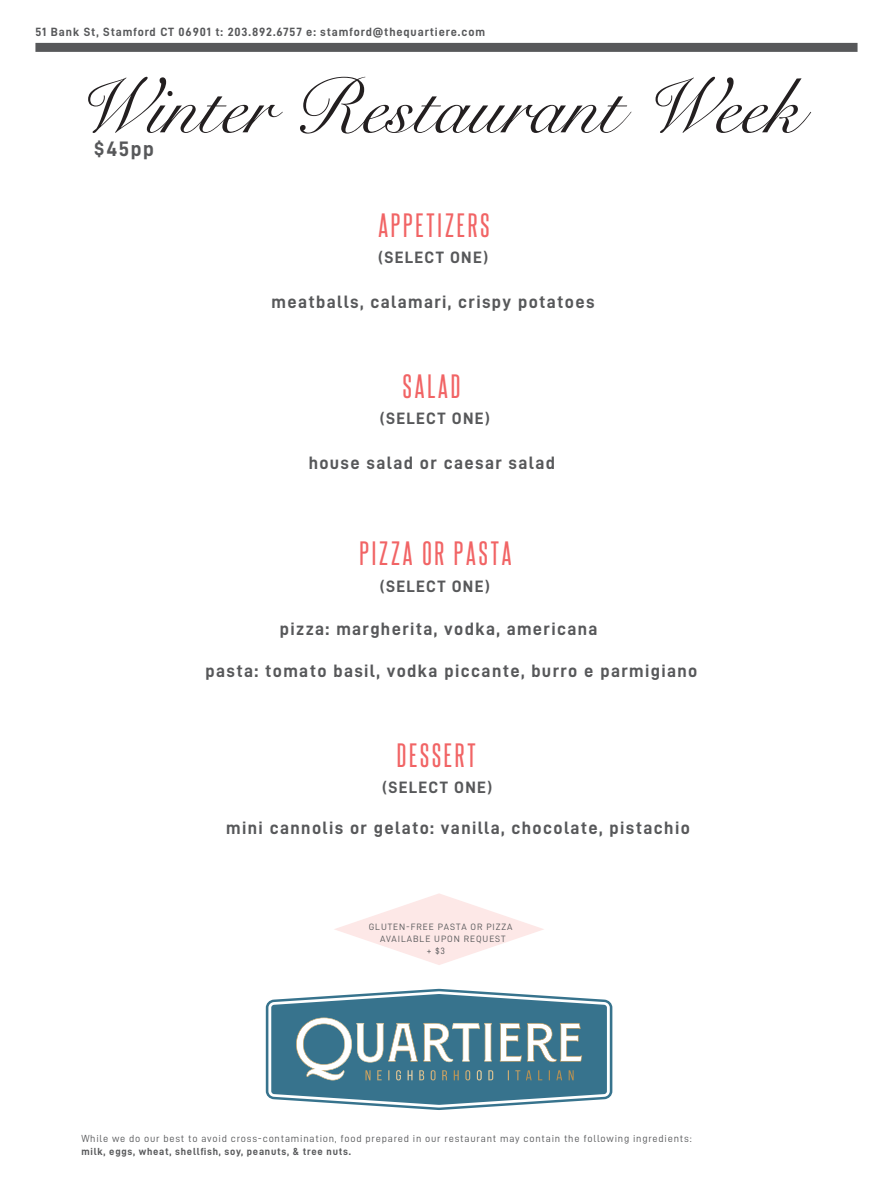
<style>
.page{position:relative;width:893px;height:1188px;background:#fff}
.page>*{position:absolute;margin:0;border:0;box-sizing:border-box;transform-origin:0 0}
.t1{font:78px "Snell Roundhand";color:#231f20}
.t2{font:29.1px "Steelfish Rg";letter-spacing:.1em;color:#f16465}
.t3{font:21px "D DIN Bold";color:#57585a}
.t4{font:18px "D DIN Bold";letter-spacing:.075em;color:#57585a}
.t5{font:16.5px "D DIN Bold";letter-spacing:.075em;color:#57585a}
.t6{font:12px "D DIN Bold";letter-spacing:.075em;color:#57585a}
.t7{font:10.35px "D DIN";letter-spacing:.075em;color:#57585a}
.t8{font:10.35px "D DIN Bold";letter-spacing:.075em;color:#57585a}
.t9{font:9.15px "D DIN";letter-spacing:.1em;color:#57585a}
</style>
<div class="page">
<div style="left:35px;top:43px;width:822px;height:9px;background:#57585a"></div>
<svg style="left:266px;top:989px;width:346px;height:121px"></svg>
<svg style="left:334px;top:893px;width:210px;height:72px"></svg>
<p class="t6" style="left:35px;top:25px;width:451px">51 Bank St, Stamford CT 06901 t: 203.892.6757 e: stamford@thequartiere.com</p>
<h1 class="t1" style="left:74px;top:45px;width:729px">Winter Restaurant Week</h1>
<p class="t3" style="left:94px;top:137px;width:61px">$45pp</p>
<h2 class="t2" style="left:378px;top:207px;width:113px">APPETIZERS</h2>
<p class="t5" style="left:378px;top:249px;width:112px">(SELECT ONE)</p>
<p class="t4" style="left:272px;top:292px;width:325px">meatballs, calamari, crispy potatoes</p>
<h2 class="t2" style="left:403px;top:368px;width:59px">SALAD</h2>
<p class="t5" style="left:380px;top:409px;width:112px">(SELECT ONE)</p>
<p class="t4" style="left:309px;top:453px;width:248px">house salad or caesar salad</p>
<h2 class="t2" style="left:360px;top:535px;width:154px">PIZZA OR PASTA</h2>
<p class="t5" style="left:380px;top:577px;width:112px">(SELECT ONE)</p>
<p class="t4" style="left:280px;top:618px;width:319px">pizza: margherita, vodka, americana</p>
<p class="t4" style="left:206px;top:660px;width:493px">pasta: tomato basil, vodka piccante, burro e parmigiano</p>
<h2 class="t2" style="left:397px;top:737px;width:80px">DESSERT</h2>
<p class="t5" style="left:382px;top:778px;width:112px">(SELECT ONE)</p>
<p class="t4" style="left:226px;top:818px;width:465px">mini cannolis or gelato: vanilla, chocolate, pistachio</p>
<p class="t9" style="left:369px;top:921px;width:145px">GLUTEN-FREE PASTA OR PIZZA</p>
<p class="t9" style="left:380px;top:933px;width:127px">AVAILABLE UPON REQUEST</p>
<p class="t9" style="left:427px;top:946px;width:20px">+ $3</p>
<p class="t7" style="left:81px;top:1133px;width:612px">While we do our best to avoid cross-contamination, food prepared in our restaurant may contain the following ingredients:</p>
<p class="t8" style="left:81px;top:1145px;width:271px">milk, eggs, wheat, shellfish, soy, peanuts, &amp; tree nuts.</p>
</div>
